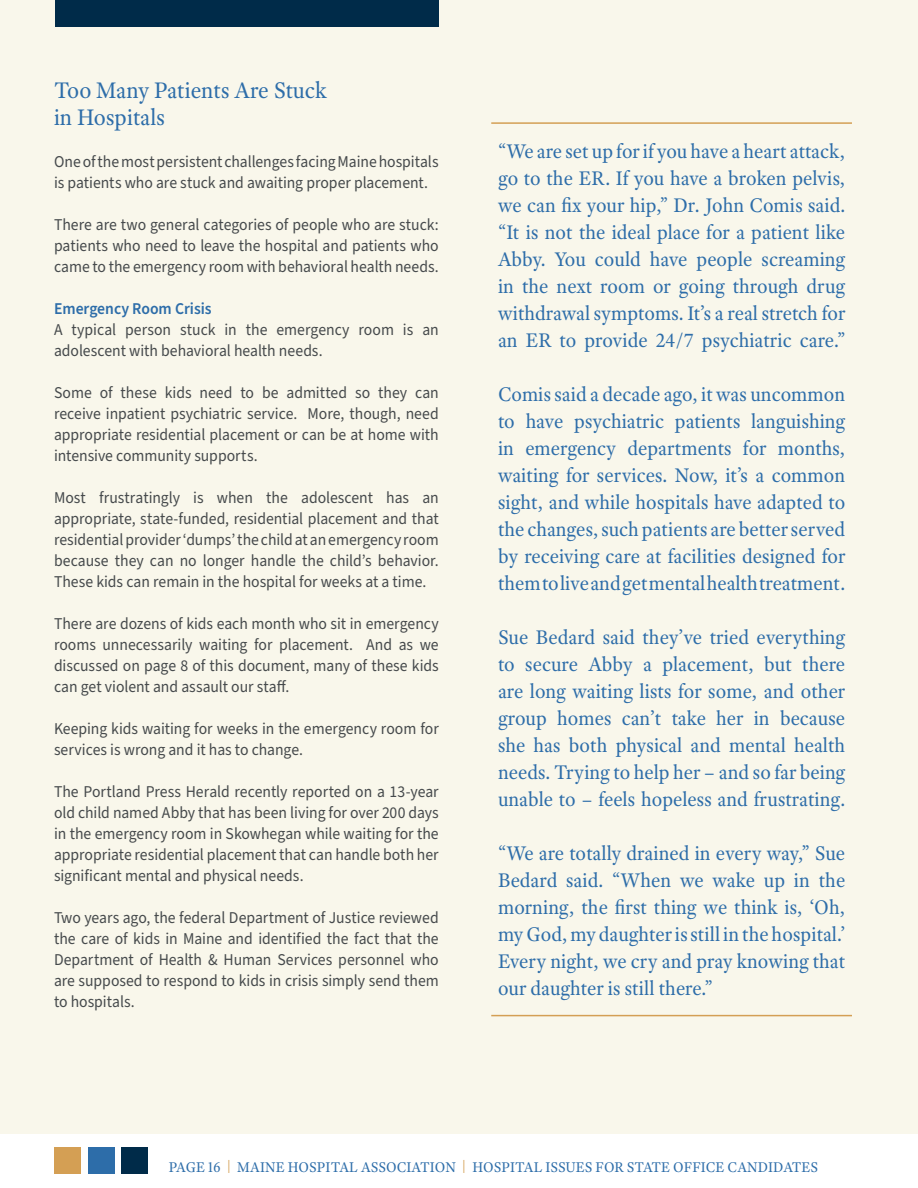
<style>
.page{position:relative;width:918px;height:1188px;background:#fff}
.page>*{position:absolute;margin:0;border:0;box-sizing:border-box;transform-origin:0 0}
.t1{font:24px/27px "Adobe Text Pro";color:#2d6da9;scale:.95 1}
.t2{font:21px/27px "Adobe Text Pro";color:#2d6da9;text-align:justify;scale:.95 1}
.t3{font:16.5px/21px "Source Sans Pro";color:#464a4c;text-align:justify;scale:.95 1}
.t4{font:600 16.5px "Source Sans Pro";color:#2d6da9;scale:.95 1}
.t5{font:15px "Adobe Text Pro";color:#2d6da9;scale:.95 1}
.s1{font-family:"Source Sans Pro";font-weight:300;font-size:19.8px;color:#d49f54}
</style>
<div class="page">
<div style="left:0;top:0;width:918px;height:1134px;background:#f9f7eb"></div>
<div style="left:54px;top:1148px;width:27px;height:26px;background:#d49f54"></div>
<div style="left:122px;top:1148px;width:26px;height:26px;background:#002b49"></div>
<div style="left:88px;top:1148px;width:27px;height:26px;background:#2d6da9"></div>
<div style="left:55px;top:0;width:384px;height:27px;background:#002b49"></div>
<hr style="left:491px;top:122px;width:361px;height:2px;background:#d49f54">
<hr style="left:491px;top:1015px;width:361px;height:1px;background:#d49f54">
<h1 class="t1" style="left:54px;top:77px;width:288px">Too Many Patients Are Stuck in Hospitals</h1>
<p class="t3" style="left:54px;top:152px;width:406px">One of the most persistent challenges facing Maine hospitals is patients who are stuck and awaiting proper placement.</p>
<p class="t3" style="left:54px;top:215px;width:406px">There are two general categories of people who are stuck: patients who need to leave the hospital and patients who came to the emergency room with behavioral health needs.</p>
<p class="t4" style="left:54px;top:298px;width:168px">Emergency Room Crisis</p>
<p class="t3" style="left:54px;top:320px;width:407px">A typical person stuck in the emergency room is an adolescent with behavioral health needs.</p>
<p class="t3" style="left:54px;top:383px;width:407px">Some of these kids need to be admitted so they can receive inpatient psychiatric service. More, though, need appropriate residential placement or can be at home with intensive community supports.</p>
<p class="t3" style="left:54px;top:488px;width:407px">Most frustratingly is when the adolescent has an appropriate, state-funded, residential placement and that residential provider ‘dumps’ the child at an emergency room because they can no longer handle the child’s behavior.<br>These kids can remain in the hospital for weeks at a time.</p>
<p class="t3" style="left:54px;top:614px;width:407px">There are dozens of kids each month who sit in emergency rooms unnecessarily waiting for placement. And as we discussed on page 8 of this document, many of these kids can get violent and assault our staff.</p>
<p class="t3" style="left:54px;top:719px;width:407px">Keeping kids waiting for weeks in the emergency room for services is wrong and it has to change.</p>
<p class="t3" style="left:54px;top:782px;width:407px">The Portland Press Herald recently reported on a 13-year old child named Abby that has been living for over 200 days in the emergency room in Skowhegan while waiting for the appropriate residential placement that can handle both her significant mental and physical needs.</p>
<p class="t3" style="left:54px;top:908px;width:407px">Two years ago, the federal Department of Justice reviewed the care of kids in Maine and identified the fact that the Department of Health &amp; Human Services personnel who are supposed to respond to kids in crisis simply send them to hospitals.</p>
<p class="t2" style="left:498px;top:137px;width:367px">“We are set up for if you have a heart attack, go to the ER. If you have a broken pelvis, we can fix your hip,” Dr. John Comis said. “It is not the ideal place for a patient like Abby. You could have people screaming in the next room or going through drug withdrawal symptoms. It’s a real stretch for an ER to provide 24/7 psychiatric care.”</p>
<p class="t2" style="left:498px;top:380px;width:367px">Comis said a decade ago, it was uncommon to have psychiatric patients languishing in emergency departments for months, waiting for services. Now, it’s a common sight, and while hospitals have adapted to the changes, such patients are better served by receiving care at facilities designed for them to live and get mental health treatment.</p>
<p class="t2" style="left:498px;top:623px;width:367px">Sue Bedard said they’ve tried everything to secure Abby a placement, but there are long waiting lists for some, and other group homes can’t take her in because she has both physical and mental health needs. Trying to help her – and so far being unable to – feels hopeless and frustrating.</p>
<p class="t2" style="left:498px;top:839px;width:367px">“We are totally drained in every way,” Sue Bedard said. “When we wake up in the morning, the first thing we think is, ‘Oh, my God, my daughter is still in the hospital.’ Every night, we cry and pray knowing that our daughter is still there.”</p>
<p class="t5" style="left:169px;top:1158px;width:685px">PAGE 16 <span class="s1">I</span> MAINE HOSPITAL ASSOCIATION <span class="s1">I</span> HOSPITAL ISSUES FOR STATE OFFICE CANDIDATES</p>
</div>
